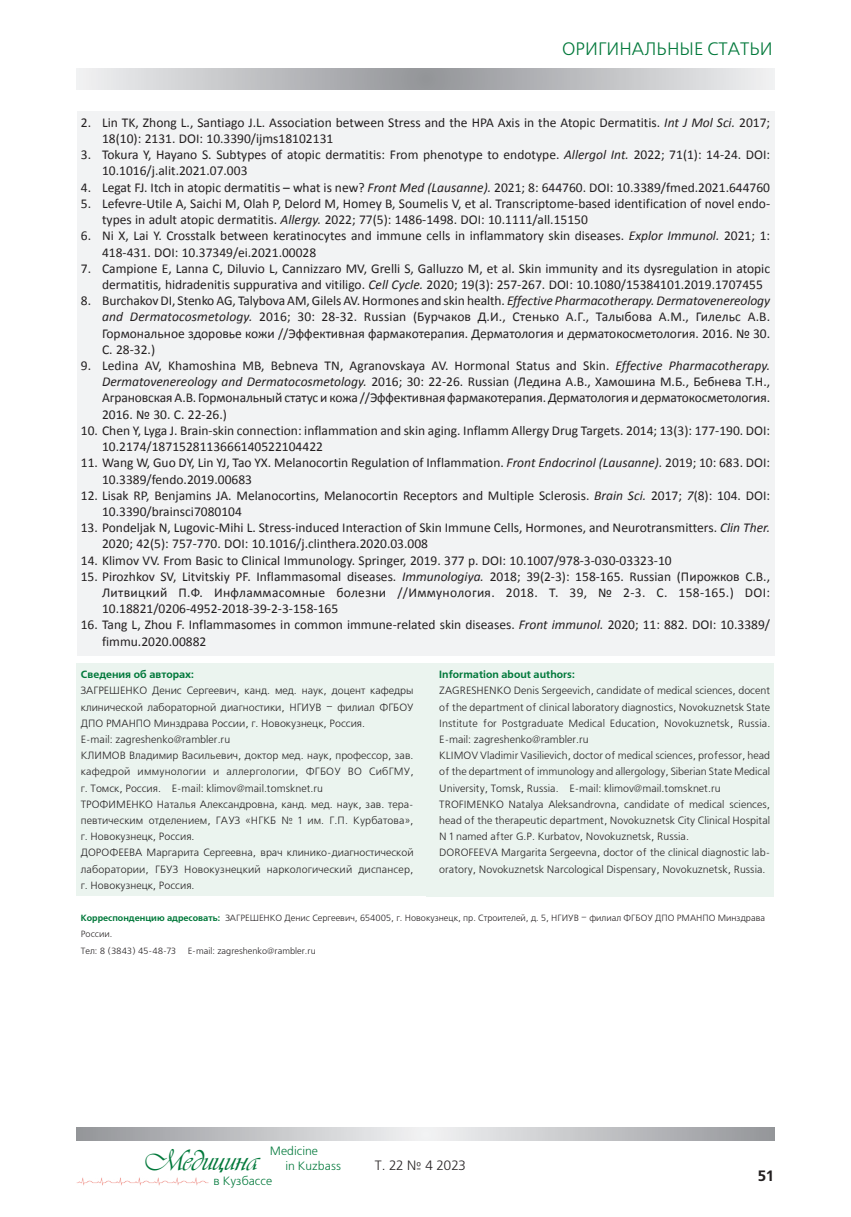
<style>
.page{position:relative;width:851px;height:1217px;background:#fff}
.page>*{position:absolute;margin:0;border:0;box-sizing:border-box;transform-origin:0 0}
.t1{font:30px "Vivaldi DCL";color:#00783a}
.t2{font:18px "Free Set C";color:#00783a}
.t3{font:700 15px "Free Set C";color:#231f20}
.t4{font:13.5px/16.2px "Calibri";color:#231f20}
.t5{font:13.5px "Free Set C";color:#231f20}
.t6{font:12px/15px "Free Set C";color:#00783a}
.t7{font:10.5px/16.2px "Free Set C";color:#231f20}
.t8{font:700 10.5px "Free Set C";color:#00783a}
.t9{font:9px/16.2px "Free Set C";color:#231f20}
.s1{font-style:italic}
.s2{font-weight:700;color:#00783a}
</style>
<div class="page">
<svg style="left:77px;top:68px;width:697px;height:21px;background:#c1c2c5"></svg>
<svg style="left:77px;top:1127px;width:697px;height:13px;background:#c2c3c5"></svg>
<img style="left:76px;top:1177px;width:133px;height:9px">
<div style="left:77px;top:111px;width:697px;height:544px;background:#f2f3f4"></div>
<div style="left:77px;top:663px;width:349px;height:233px;background:#ebf4ef"></div>
<div style="left:426px;top:663px;width:348px;height:233px;background:#ebf4ef"></div>
<h2 class="t2" style="left:562px;top:40px;width:212px">ОРИГИНАЛЬНЫЕ СТАТЬИ</h2>
<p class="t4" style="left:102px;top:114px;width:669px;text-indent:-21px">2. Lin TK, Zhong L., Santiago J.L. Association between Stress and the HPA Axis in the Atopic Dermatitis. <span class="s1">Int J Mol Sci.</span> 2017;<br>18(10): 2131. DOI: 10.3390/ijms18102131</p>
<p class="t4" style="left:102px;top:147px;width:669px;text-indent:-21px">3. Tokura Y, Hayano S. Subtypes of atopic dermatitis: From phenotype to endotype. <span class="s1">Allergol Int.</span> 2022; 71(1): 14-24. DOI:<br>10.1016/j.alit.2021.07.003</p>
<p class="t4" style="left:81px;top:179px;width:690px">4. Legat FJ. Itch in atopic dermatitis – what is new? <span class="s1">Front Med (Lausanne).</span> 2021; 8: 644760. DOI: 10.3389/fmed.2021.644760</p>
<p class="t4" style="left:102px;top:195px;width:669px;text-indent:-21px">5. Lefevre-Utile A, Saichi M, Olah P, Delord M, Homey B, Soumelis V, et al. Transcriptome-based identification of novel endo&shy;types in adult atopic dermatitis. <span class="s1">Allergy.</span> 2022; 77(5): 1486-1498. DOI: 10.1111/all.15150</p>
<p class="t4" style="left:102px;top:228px;width:669px;text-indent:-21px">6. Ni X, Lai Y. Crosstalk between keratinocytes and immune cells in inflammatory skin diseases. <span class="s1">Explor Immunol.</span> 2021; 1:<br>418-431. DOI: 10.37349/ei.2021.00028</p>
<p class="t4" style="left:102px;top:260px;width:669px;text-indent:-21px">7. Campione E, Lanna C, Diluvio L, Cannizzaro MV, Grelli S, Galluzzo M, et al. Skin immunity and its dysregulation in atopic dermatitis, hidradenitis suppurativa and vitiligo. <span class="s1">Cell Cycle.</span> 2020; 19(3): 257-267. DOI: 10.1080/15384101.2019.1707455</p>
<p class="t4" style="left:102px;top:292px;width:669px;text-align:justify;text-indent:-21px">8. Burchakov DI, Stenko AG, Talybova AM, Gilels AV. Hormones and skin health. <span class="s1">Effective Pharmacotherapy. Dermatovenereology and Dermatocosmetology.</span> 2016; 30: 28-32. Russian (Бурчаков Д.И., Стенько А.Г., Талыбова А.М., Гилельс А.В.<br>Гормональное здоровье кожи //Эффективная фармакотерапия. Дерматология и дерматокосметология. 2016. № 30.<br>С. 28-32.)</p>
<p class="t4" style="left:102px;top:357px;width:669px;text-align:justify;text-indent:-21px">9. Ledina AV, Khamoshina MB, Bebneva TN, Agranovskaya AV. Hormonal Status and Skin. <span class="s1">Effective Pharmacotherapy.<br>Dermatovenereology and Dermatocosmetology.</span> 2016; 30: 22-26. Russian (Ледина А.В., Хамошина М.Б., Бебнева Т.Н., АграновскаяА.В. Гормональный статус и кожа //Эффективнаяфармакотерапия.Дерматология и дерматокосметология.<br>2016. № 30. С. 22-26.)</p>
<p class="t4" style="left:102px;top:422px;width:669px;text-indent:-21px">10. Chen Y, Lyga J. Brain-skin connection: inflammation and skin aging. Inflamm Allergy Drug Targets. 2014; 13(3): 177-190. DOI:<br>10.2174/1871528113666140522104422</p>
<p class="t4" style="left:102px;top:454px;width:669px;text-indent:-21px">11. Wang W, Guo DY, Lin YJ, Tao YX. Melanocortin Regulation of Inflammation. <span class="s1">Front Endocrinol (Lausanne).</span> 2019; 10: 683. DOI:<br>10.3389/fendo.2019.00683</p>
<p class="t4" style="left:102px;top:487px;width:669px;text-indent:-21px">12. Lisak RP, Benjamins JA. Melanocortins, Melanocortin Receptors and Multiple Sclerosis. <span class="s1">Brain Sci.</span> 2017; <span class="s1">7</span>(8): 104. DOI:<br>10.3390/brainsci7080104</p>
<p class="t4" style="left:102px;top:519px;width:669px;text-indent:-21px">13. Pondeljak N, Lugovic-Mihi L. Stress-induced Interaction of Skin Immune Cells, Hormones, and Neurotransmitters. <span class="s1">Clin Ther.<br></span>2020; 42(5): 757-770. DOI: 10.1016/j.clinthera.2020.03.008</p>
<p class="t4" style="left:81px;top:552px;width:592px">14. Klimov VV. From Basic to Clinical Immunology. Springer, 2019. 377 p. DOI: 10.1007/978-3-030-03323-10</p>
<p class="t4" style="left:102px;top:568px;width:669px;text-align:justify;text-indent:-21px">15. Pirozhkov SV, Litvitskiy PF. Inflammasomal diseases. <span class="s1">Immunologiya.</span> 2018; 39(2-3): 158-165. Russian (Пирожков С.В., Литвицкий П.Ф. Инфламмасомные болезни //Иммунология. 2018. Т. 39, № 2-3. С. 158-165.) DOI:<br>10.18821/0206-4952-2018-39-2-3-158-165</p>
<p class="t4" style="left:102px;top:616px;width:669px;text-indent:-21px">16. Tang L, Zhou F. Inflammasomes in common immune-related skin diseases. <span class="s1">Front immunol.</span> 2020; 11: 882. DOI: 10.3389/ fimmu.2020.00882</p>
<p class="t8" style="left:81px;top:668px;width:115px">Сведения об авторах:</p>
<p class="t7" style="left:81px;top:683px;width:334px">ЗАГРЕШЕНКО Денис Сергеевич, канд. мед. наук, доцент кафедры клинической лабораторной диагностики, НГИУВ – филиал ФГБОУ ДПО РМАНПО Минздрава России, г. Новокузнецк, Россия.<br>E-mail: zagreshenko@rambler.ru<br>KЛИМОВ Владимир Васильевич, доктор мед. наук, профессор, зав. кафедрой иммунологии и аллергологии, ФГБОУ ВО СибГМУ, г. Томск, Россия. E-mail: klimov@mail.tomsknet.ru<br>ТРОФИМЕНКО Наталья Александровна, канд. мед. наук, зав. тера&shy;певтическим отделением, ГАУЗ «НГКБ № 1 им. Г.П. Курбатова», г. Новокузнецк, Россия.<br>ДОРОФЕЕВА Маргарита Сергеевна, врач клинико-диагностической лаборатории, ГБУЗ Новокузнецкий наркологический диспансер, г. Новокузнецк, Россия.</p>
<p class="t8" style="left:439px;top:668px;width:137px">Information about authors:</p>
<p class="t7" style="left:439px;top:683px;width:332px">ZAGRESHENKO Denis Sergeevich, candidate of medical sciences, docent of the department of clinical laboratory diagnostics, Novokuznetsk State Institute for Postgraduate Medical Education, Novokuznetsk, Russia.<br>E-mail: zagreshenko@rambler.ru<br>KLIMOV Vladimir Vasilievich, doctor of medical sciences, professor, head of the department of immunology and allergology, Siberian State Medical University, Tomsk, Russia. E-mail: klimov@mail.tomsknet.ru TROFIMENKO Natalya Aleksandrovna, candidate of medical sciences, head of the therapeutic department, Novokuznetsk City Clinical Hospital N 1 named after G.P. Kurbatov, Novokuznetsk, Russia.<br>DOROFEEVA Margarita Sergeevna, doctor of the clinical diagnostic lab&shy;oratory, Novokuznetsk Narcological Dispensary, Novokuznetsk, Russia.</p>
<p class="t9" style="left:81px;top:910px;width:685px"><span class="s2">Корреспонденцию адресовать:</span> ЗАГРЕШЕНКО Денис Сергеевич, 654005, г. Новокузнецк, пр. Строителей, д. 5, НГИУВ – филиал ФГБОУ ДПО РМАНПО Минздрава<br>России.<br>Тел: 8 (3843) 45-48-73</p>
<p class="t9" style="left:188px;top:942px;width:129px">E-mail: zagreshenko@rambler.ru</p>
<p class="t6" style="left:285px;top:1143px;width:57px;text-indent:-15px">Medicine<br>in Kuzbass</p>
<h1 class="t1" style="left:146px;top:1143px;width:114px">Медицина</h1>
<p class="t5" style="left:375px;top:1157px;width:93px">T. 22 № 4 2023</p>
<p class="t6" style="left:213px;top:1173px;width:60px">в Кузбассе</p>
<p class="t3" style="left:757px;top:1166px;width:17px">51</p>
</div>
